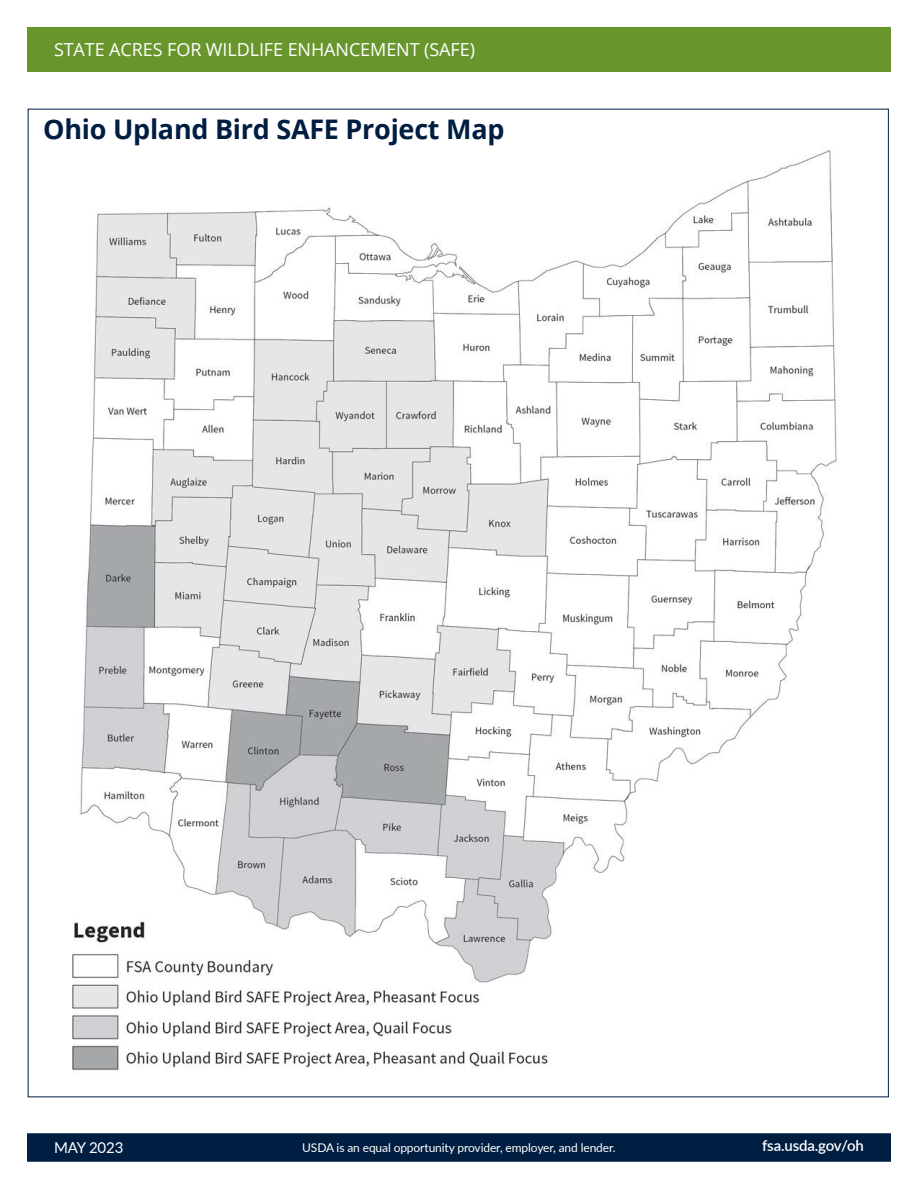
<style>
.page{position:relative;width:918px;height:1188px;background:#fff}
.page>*{position:absolute;margin:0;border:0;box-sizing:border-box;transform-origin:0 0}
.t1{font:700 27px "Open Sans";letter-spacing:-.01em;color:#001e42}
.t2{font:18px "Open Sans";letter-spacing:-.005em;color:#fff}
.t3{font:600 15px "Lato";letter-spacing:-.01em;color:#fff}
.t4{font:15px "Lato";letter-spacing:-.01em;color:#fff}
.t5{font:12px "Lato";letter-spacing:-.01em;color:#fff}
</style>
<div class="page">
<div style="left:27px;top:1133px;width:864px;height:29px;background:#001e42;border:2px solid #001e42"></div>
<img style="left:72px;top:150px;width:765px;height:921px">
<div style="left:27px;top:27px;width:864px;height:44px;background:#68962c"></div>
<h2 class="t2" style="left:54px;top:37px;width:423px">STATE ACRES FOR WILDLIFE ENHANCEMENT (SAFE)</h2>
<h1 class="t1" style="left:43px;top:110px;width:463px">Ohio Upland Bird SAFE Project Map</h1>
<p class="t4" style="left:54px;top:1137px;width:71px">MAY 2023</p>
<p class="t5" style="left:302px;top:1139px;width:315px">USDA is an equal opportunity provider, employer, and lender.</p>
<p class="t3" style="left:762px;top:1135px;width:103px">fsa.usda.gov/oh</p>
</div>
